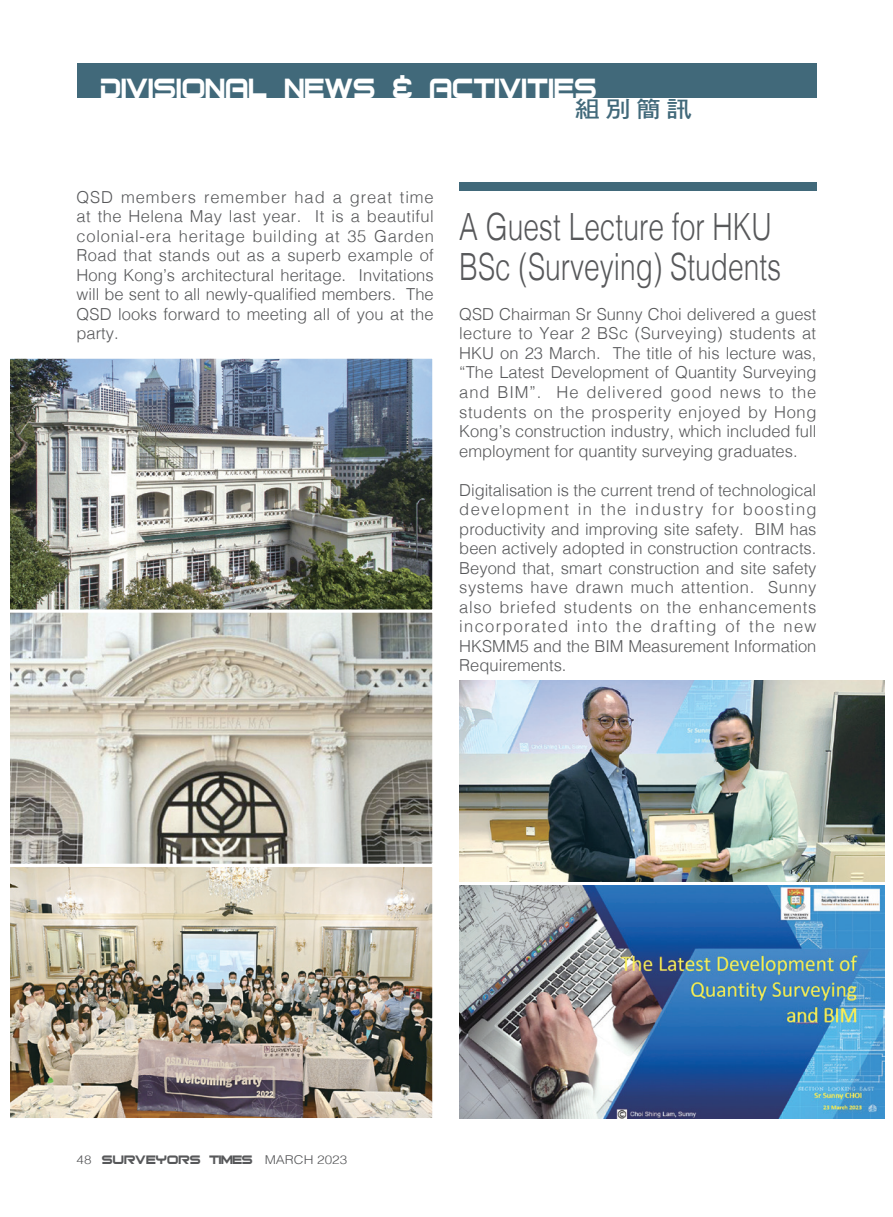
<style>
.page{position:relative;width:893px;height:1217px;background:#fff}
.page>*{position:absolute;margin:0;border:0;box-sizing:border-box;transform-origin:0 0}
.t1{font:300 37.5px/40.5px "Helvetica";color:#57585a;scale:.75 1}
.t2{font:37.5px "Bitsumishi";color:#fff;scale:.9 1}
.t3{font:22.95px "DF Hei Bd HK BF";color:#41697a;scale:1.11 1}
.t4{font:300 16.5px/19.5px "Helvetica";color:#57585a;text-align:justify}
.t5{font:16.5px "Bitsumishi";color:#57585a}
.s1{font-family:"Helvetica";font-weight:300;font-size:12.15px}
</style>
<div class="page">
<div style="left:77px;top:64px;width:739px;height:34px;background:#41697a"></div>
<img style="left:11px;top:359px;width:420px;height:757px">
<div style="left:7px;top:355px;width:428px;height:257px;border:3px solid #fff"></div>
<div style="left:7px;top:609px;width:428px;height:257px;border:3px solid #fff"></div>
<div style="left:7px;top:863px;width:428px;height:257px;border:3px solid #fff"></div>
<div style="left:459px;top:182px;width:357px;height:8px;background:#41697a"></div>
<img style="left:459px;top:680px;width:425px;height:201px">
<img style="left:459px;top:885px;width:425px;height:233px">
<h1 class="t2" style="left:101px;top:73px;width:553px">DIVISIONAL NEWS &amp; ACTIVITIES</h1>
<h2 class="t3" style="left:575px;top:97px;width:107px">組別簡訊</h2>
<p class="t4" style="left:77px;top:186px;width:359px">QSD members remember had a great time at the Helena May last year. It is a beautiful colonial-era heritage building at 35 Garden Road that stands out as a superb example of Hong Kong’s architectural heritage. Invitations will be sent to all newly-qualified members. The QSD looks forward to meeting all of you at the party.</p>
<h1 class="t1" style="left:459px;top:204px;width:431px">A Guest Lecture for HKU<br>BSc (Surveying) Students</h1>
<p class="t4" style="left:459px;top:303px;width:359px">QSD Chairman Sr Sunny Choi delivered a guest lecture to Year 2 BSc (Surveying) students at HKU on 23 March. The title of his lecture was, “The Latest Development of Quantity Surveying and BIM”. He delivered good news to the students on the prosperity enjoyed by Hong Kong’s construction industry, which included full employment for quantity surveying graduates.</p>
<p class="t4" style="left:459px;top:478px;width:359px">Digitalisation is the current trend of technological development in the industry for boosting productivity and improving site safety. BIM has been actively adopted in construction contracts.<br>Beyond that, smart construction and site safety systems have drawn much attention. Sunny also briefed students on the enhancements incorporated into the drafting of the new HKSMM5 and the BIM Measurement Information Requirements.</p>
<p class="t5" style="left:77px;top:1152px;width:272px"><span class="s1">48</span> SURVEYORS TIMES <span class="s1">MARCH 2023</span></p>
</div>
